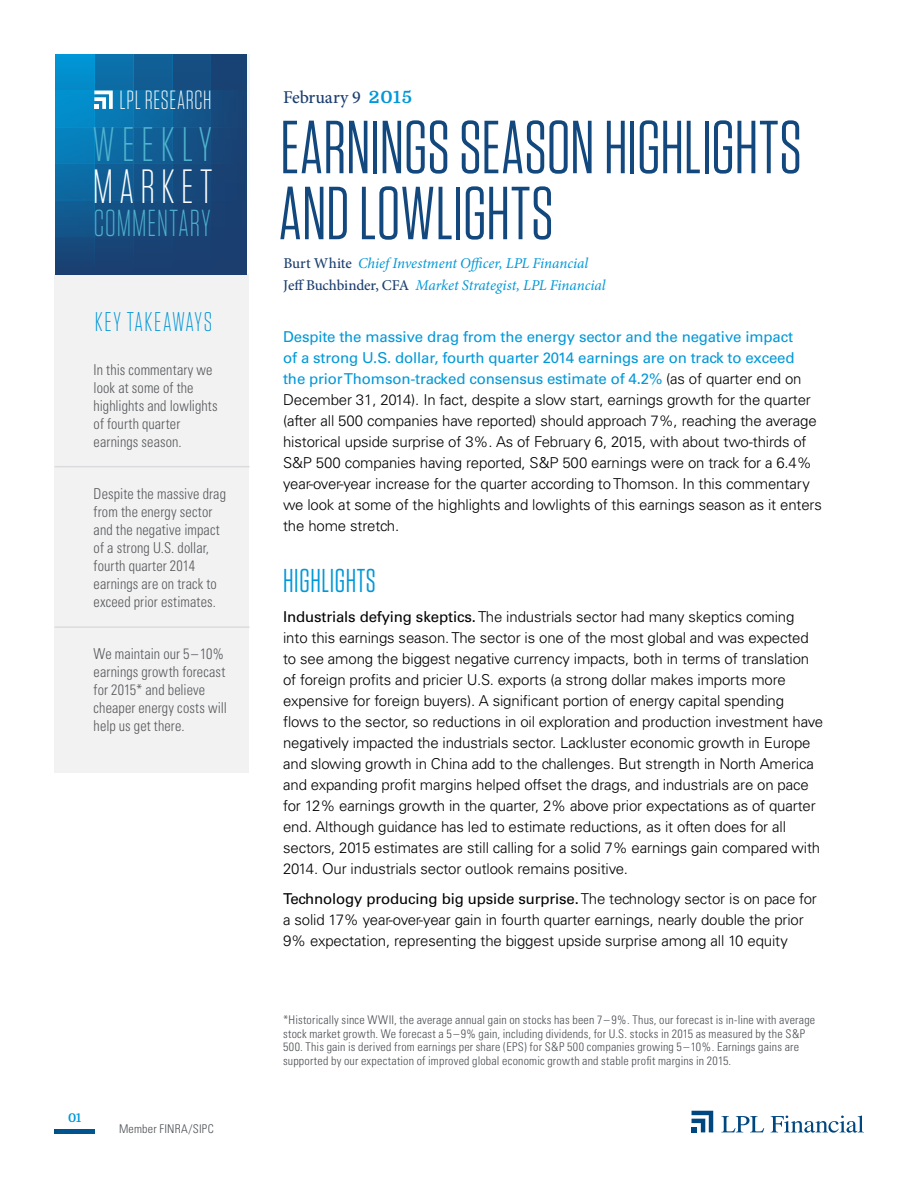
<style>
.page{position:relative;width:918px;height:1188px;background:#fff}
.page>*{position:absolute;margin:0;border:0;box-sizing:border-box;transform-origin:0 0}
.t1{font:75px/66px "Tungsten Narrow";color:#12487d}
.t2{font:300 48.3px "Tungsten Narrow";letter-spacing:.145em;color:#4fb3cf}
.t3{font:300 48px "Tungsten Narrow";letter-spacing:.13em;color:#fff}
.t4{font:300 37.5px "Tungsten Narrow";letter-spacing:.035em;color:#4fb3cf;scale:.9 1}
.t5{font:33px "Tungsten Narrow";letter-spacing:.02em;color:#0098d8}
.t6{font:300 27px "Tungsten Narrow";letter-spacing:.055em;color:#0497d5;scale:1.04 1}
.t7{font:300 26.25px "Tungsten Narrow";letter-spacing:.025em;color:#fff}
.t8{font:500 18px "Minion Pro";letter-spacing:-.005em;color:#1b3e6f}
.t9{font:300 15px/21px "Univers";letter-spacing:-.01em;color:#000}
.t10{font:300 condensed 15px/18px "Univers";letter-spacing:.005em;color:#58595b;scale:.95 1}
.t11{font:italic 15px/21.5px "Minion Pro";letter-spacing:-.005em;color:#0098d8}
.t12{font:300 condensed 12px/13.5px "Univers";letter-spacing:.015em;color:#4b4f54}
.t13{font:700 12px "Domine";color:#0098d8}
.s1{font-family:"Domine";font-weight:700;font-size:16.95px;color:#0098d8}
.s2{font-weight:500;font-style:normal;color:#1b3e6f}
.s3{font-weight:400;color:#0098d8}
.s4{font-weight:400}
</style>
<div class="page">
<img style="left:55px;top:1129px;width:40px;height:5px">
<div style="left:54px;top:274px;width:195px;height:499px;background:#efeff0"></div>
<hr style="left:54px;top:466px;width:196px;height:1px;background:#4b4f54">
<hr style="left:54px;top:626px;width:196px;height:2px;background:#4b4f54">
<hr style="left:56px;top:336px;width:195px;height:2px;background:#4b4f54">
<svg style="left:721px;top:1116px;width:43px;height:16px"></svg>
<svg style="left:771px;top:1116px;width:93px;height:17px"></svg>
<svg style="left:692px;top:1111px;width:21px;height:21px"></svg>
<svg style="left:94px;top:54px;width:39px;height:221px;background:#106198"></svg>
<div style="left:211px;top:54px;width:39px;height:220px;background:#194274"></div>
<svg style="left:172px;top:54px;width:39px;height:221px;background:#154c7f"></svg>
<svg style="left:133px;top:54px;width:39px;height:221px;background:#12588d"></svg>
<svg style="left:56px;top:54px;width:38px;height:221px;background:#0975af"></svg>
<div style="left:55px;top:164px;width:194px;height:36px;background:linear-gradient(to right,#0769a3,#244371)"></div>
<div style="left:55px;top:200px;width:194px;height:37px;background:linear-gradient(to right,#0d568c,#244372)"></div>
<div style="left:55px;top:127px;width:194px;height:37px;background:linear-gradient(to right,#017fbd,#244473)"></div>
<svg style="left:94px;top:91px;width:19px;height:18px"></svg>
<h3 class="t7" style="left:120px;top:87px;width:93px">LPL RESEARCH</h3>
<h2 class="t2" style="left:93px;top:121px;width:121px">WEEKLY</h2>
<h3 class="t3" style="left:93px;top:162px;width:121px">MARKET</h3>
<h3 class="t4" style="left:94px;top:205px;width:131px">COMMENTARY</h3>
<h3 class="t6" style="left:95px;top:308px;width:114px">KEY TAKEAWAYS</h3>
<p class="t10" style="left:94px;top:361px;width:132px">In this commentary we look at some of the highlights and lowlights of fourth quarter earnings season.</p>
<p class="t10" style="left:94px;top:485px;width:141px">Despite the massive drag from the energy sector and the negative impact of a strong U.S. dollar, fourth quarter 2014 earnings are on track to exceed prior estimates.</p>
<p class="t10" style="left:94px;top:644px;width:142px">We maintain our 5–10% earnings growth forecast for 2015* and believe cheaper energy costs will help us get there.</p>
<p class="t13" style="left:68px;top:1112px;width:15px">01</p>
<p class="t12" style="left:119px;top:1122px;width:96px">Member FINRA/SIPC</p>
<p class="t8" style="left:283px;top:85px;width:130px">February 9 <span class="s1">2015</span></p>
<h1 class="t1" style="left:279px;top:116px;width:525px">EARNINGS SEASON HIGHLIGHTS<br>AND LOWLIGHTS</h1>
<p class="t11" style="left:283px;top:253px;width:324px"><span class="s2">Burt White</span> Chief Investment Officer, LPL Financial<br><span class="s2">Jeff Buchbinder, CFA</span> Market Strategist, LPL Financial</p>
<p class="t9" style="left:283px;top:326px;width:540px"><span class="s3">Despite the massive drag from the energy sector and the negative impact<br>of a strong U.S. dollar, fourth quarter 2014 earnings are on track to exceed<br>the prior Thomson-tracked consensus estimate of 4.2%</span> (as of quarter end on December 31, 2014). In fact, despite a slow start, earnings growth for the quarter (after all 500 companies have reported) should approach 7%, reaching the average historical upside surprise of 3%. As of February 6, 2015, with about two-thirds of S&amp;P 500 companies having reported, S&amp;P 500 earnings were on track for a 6.4% year-over-year increase for the quarter according to Thomson. In this commentary we look at some of the highlights and lowlights of this earnings season as it enters the home stretch.</p>
<h3 class="t5" style="left:283px;top:564px;width:94px">HIGHLIGHTS</h3>
<p class="t9" style="left:283px;top:606px;width:541px"><span class="s4">Industrials defying skeptics.</span> The industrials sector had many skeptics coming<br>into this earnings season. The sector is one of the most global and was expected to see among the biggest negative currency impacts, both in terms of translation of foreign profits and pricier U.S. exports (a strong dollar makes imports more expensive for foreign buyers). A significant portion of energy capital spending flows to the sector, so reductions in oil exploration and production investment have negatively impacted the industrials sector. Lackluster economic growth in Europe and slowing growth in China add to the challenges. But strength in North America and expanding profit margins helped offset the drags, and industrials are on pace for 12% earnings growth in the quarter, 2% above prior expectations as of quarter end. Although guidance has led to estimate reductions, as it often does for all sectors, 2015 estimates are still calling for a solid 7% earnings gain compared with 2014. Our industrials sector outlook remains positive.</p>
<p class="t9" style="left:283px;top:888px;width:535px"><span class="s4">Technology producing big upside surprise.</span> The technology sector is on pace for a solid 17% year-over-year gain in fourth quarter earnings, nearly double the prior<br>9% expectation, representing the biggest upside surprise among all 10 equity</p>
<p class="t12" style="left:283px;top:1013px;width:534px">*Historically since WWII, the average annual gain on stocks has been 7–9%. Thus, our forecast is in-line with average stock market growth. We forecast a 5–9% gain, including dividends, for U.S. stocks in 2015 as measured by the S&amp;P 500. This gain is derived from earnings per share (EPS) for S&amp;P 500 companies growing 5–10%. Earnings gains are supported by our expectation of improved global economic growth and stable profit margins in 2015.</p>
</div>
